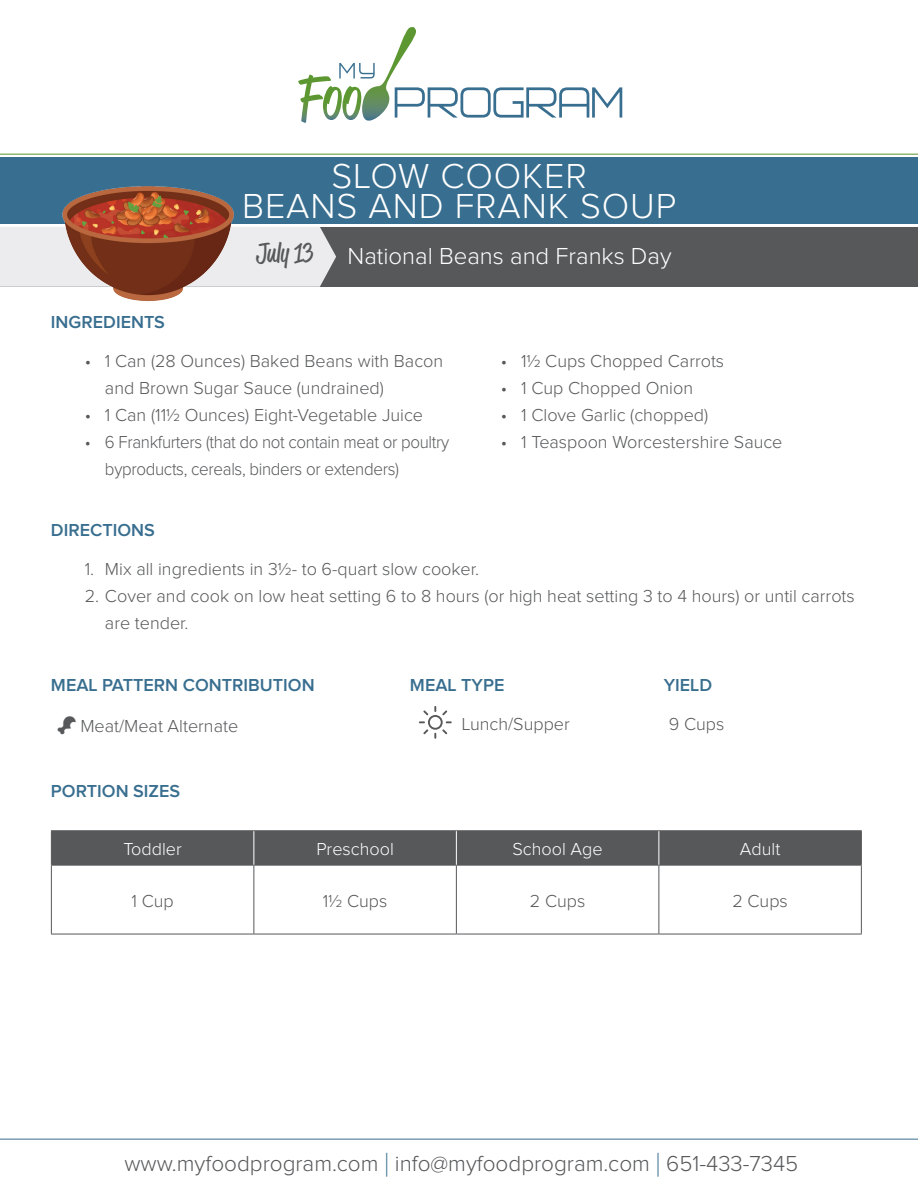
<style>
.page{position:relative;width:918px;height:1188px;background:#fff}
.page>*{position:absolute;margin:0;border:0;box-sizing:border-box;transform-origin:0 0}
.t1{font:300 36px "Proxima Nova";letter-spacing:.025em;color:#fff}
.t2{font:27px "Reklame Script";color:#57585a}
.t3{font:300 24px "Proxima Nova";color:#fff}
.t4{font:300 22.5px "Proxima Nova";color:#57585a}
.t5{font:300 18px/27px "Proxima Nova";color:#57585a}
.t6{font:300 18px/27px "Proxima Nova";letter-spacing:-.02em;color:#57585a;scale:.94 1}
.t7{font:600 18px "Proxima Nova";color:#386e8f}
.t8{font:300 18px "Proxima Nova";color:#fff}
.s1{font-size:33.75px;color:#386e8f}
</style>
<div class="page">
<div style="left:0;top:227px;width:918px;height:59px;background:#57585a"></div>
<svg style="left:0;top:227px;width:336px;height:60px;background:#e3e3e5"></svg>
<div style="left:0;top:157px;width:918px;height:67px;background:#386e8f"></div>
<hr style="left:0;top:154px;width:918px;height:1px;background:#5c9731">
<hr style="left:0;top:1139px;width:918px;height:1px;background:#386e8f">
<svg style="left:298px;top:27px;width:324px;height:96px"></svg>
<div style="left:52px;top:831px;width:809px;height:34px;background:#57585a"></div>
<hr style="left:51px;top:830px;width:203px;height:1px;background:#57585a">
<hr style="left:51px;top:831px;width:1px;height:34px;background:#57585a">
<hr style="left:254px;top:830px;width:202px;height:1px;background:#57585a">
<hr style="left:456px;top:830px;width:203px;height:1px;background:#57585a">
<hr style="left:659px;top:830px;width:203px;height:1px;background:#57585a">
<hr style="left:861px;top:831px;width:1px;height:34px;background:#57585a">
<hr style="left:51px;top:865px;width:203px;height:1px;background:#57585a">
<hr style="left:51px;top:866px;width:1px;height:68px;background:#57585a">
<hr style="left:254px;top:865px;width:202px;height:1px;background:#57585a">
<hr style="left:253px;top:866px;width:1px;height:68px;background:#57585a">
<hr style="left:456px;top:865px;width:203px;height:1px;background:#57585a">
<hr style="left:456px;top:866px;width:1px;height:68px;background:#57585a">
<hr style="left:659px;top:865px;width:203px;height:1px;background:#57585a">
<hr style="left:658px;top:866px;width:1px;height:68px;background:#57585a">
<hr style="left:861px;top:866px;width:1px;height:68px;background:#57585a">
<hr style="left:51px;top:934px;width:203px;height:1px;background:#57585a">
<hr style="left:254px;top:934px;width:202px;height:1px;background:#57585a">
<hr style="left:456px;top:934px;width:203px;height:1px;background:#57585a">
<hr style="left:659px;top:934px;width:203px;height:1px;background:#57585a">
<hr style="left:253px;top:831px;width:1px;height:34px;background:#fff">
<hr style="left:456px;top:831px;width:1px;height:34px;background:#fff">
<hr style="left:658px;top:831px;width:1px;height:34px;background:#fff">
<img style="left:54px;top:153px;width:189px;height:149px">
<svg style="left:419px;top:706px;width:33px;height:33px"></svg>
<p class="t1" style="left:332px;top:159px;width:257px">SLOW COOKER</p>
<p class="t1" style="left:242px;top:189px;width:436px">BEANS AND FRANK SOUP</p>
<p class="t7" style="left:51px;top:314px;width:116px">INGREDIENTS</p>
<p class="t2" style="left:257px;top:235px;width:58px">July 13</p>
<p class="t3" style="left:348px;top:245px;width:326px">National Beans and Franks Day</p>
<p class="t5" style="left:105px;top:348px;width:340px;text-indent:-20px">• 1 Can (28 Ounces) Baked Beans with Bacon and Brown Sugar Sauce (undrained)</p>
<p class="t5" style="left:85px;top:402px;width:340px">• 1 Can (111/2 Ounces) Eight-Vegetable Juice</p>
<p class="t6" style="left:105px;top:429px;width:368px;text-indent:-20px">• 6 Frankfurters (that do not contain meat or poultry byproducts, cereals, binders or extenders)</p>
<p class="t7" style="left:51px;top:522px;width:105px">DIRECTIONS</p>
<p class="t5" style="left:501px;top:348px;width:225px">• 11/2 Cups Chopped Carrots</p>
<p class="t5" style="left:501px;top:375px;width:194px">• 1 Cup Chopped Onion</p>
<p class="t5" style="left:501px;top:402px;width:209px">• 1 Clove Garlic (chopped)</p>
<p class="t5" style="left:501px;top:429px;width:283px">• 1 Teaspoon Worcestershire Sauce</p>
<p class="t5" style="left:85px;top:556px;width:396px">1. Mix all ingredients in 31/2- to 6-quart slow cooker.</p>
<p class="t5" style="left:105px;top:583px;width:751px;text-indent:-20px">2. Cover and cook on low heat setting 6 to 8 hours (or high heat setting 3 to 4 hours) or until carrots are tender.</p>
<p class="t7" style="left:51px;top:677px;width:265px">MEAL PATTERN CONTRIBUTION</p>
<p class="t7" style="left:410px;top:677px;width:96px">MEAL TYPE</p>
<p class="t7" style="left:664px;top:677px;width:50px">YIELD</p>
<p class="t5" style="left:462px;top:712px;width:110px">Lunch/Supper</p>
<p class="t5" style="left:80px;top:713px;width:159px">Meat/Meat Alternate</p>
<p class="t5" style="left:669px;top:712px;width:57px">9 Cups</p>
<p class="t7" style="left:51px;top:783px;width:131px">PORTION SIZES</p>
<p class="t8" style="left:123px;top:841px;width:60px">Toddler</p>
<p class="t8" style="left:316px;top:841px;width:79px">Preschool</p>
<p class="t8" style="left:512px;top:841px;width:92px">School Age</p>
<p class="t8" style="left:740px;top:841px;width:42px">Adult</p>
<p class="t5" style="left:132px;top:888px;width:44px">1 Cup</p>
<p class="t5" style="left:323px;top:888px;width:66px">11/2 Cups</p>
<p class="t5" style="left:530px;top:888px;width:57px">2 Cups</p>
<p class="t5" style="left:732px;top:888px;width:57px">2 Cups</p>
<p class="t4" style="left:124px;top:1153px;width:675px">www.myfoodprogram.com <span class="s1">|</span> info@myfoodprogram.com <span class="s1">|</span> 651-433-7345</p>
</div>
